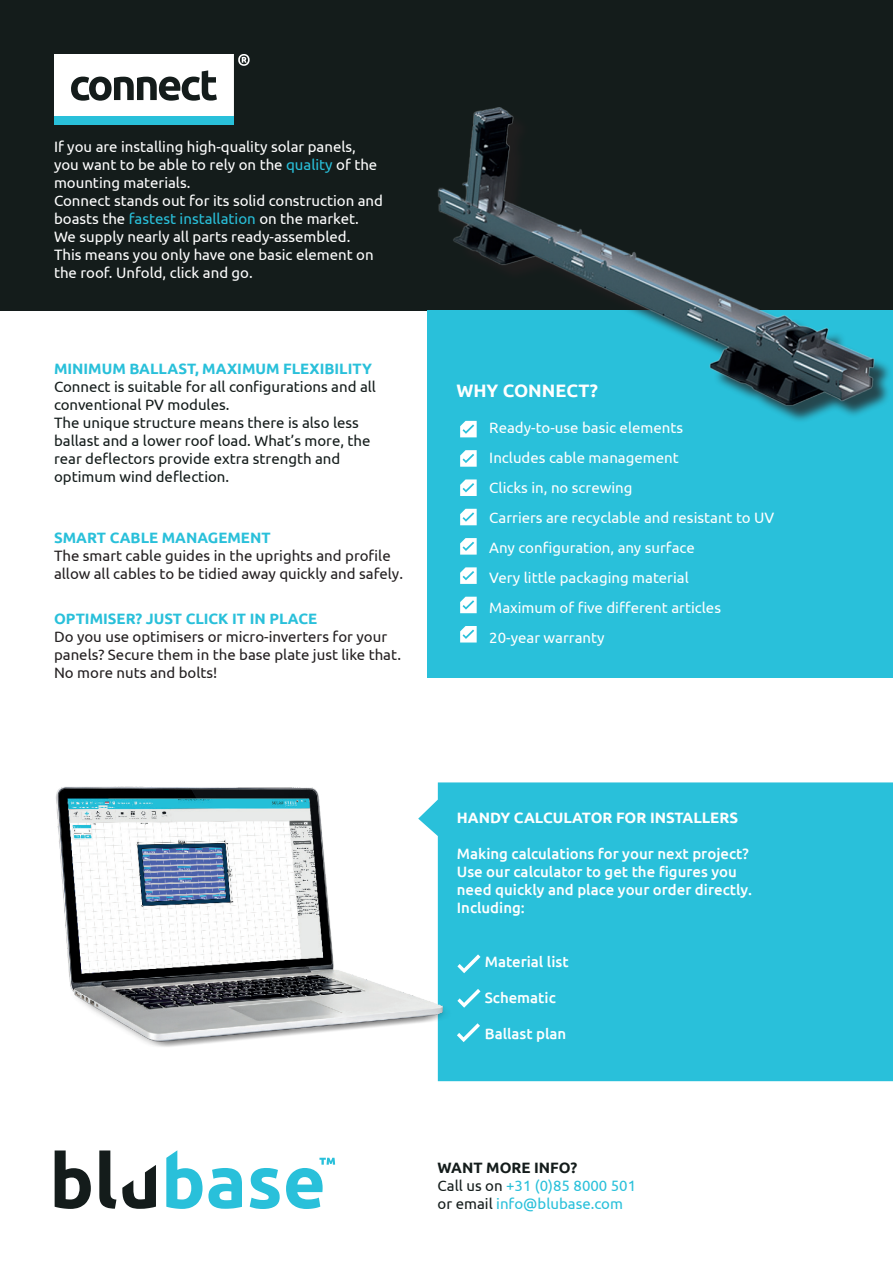
<style>
.page{position:relative;width:893px;height:1263px;background:#fff}
.page>*{position:absolute;margin:0;border:0;box-sizing:border-box;transform-origin:0 0}
.t1{font:700 18px "Ubuntu";color:#fff}
.t2{font:15px/30px "Ubuntu";color:#fff}
.t3{font:15px/18px "Ubuntu";color:#141c1b}
.t4{font:15px/18px "Ubuntu";color:#231f20}
.t5{font:500 15px/18px "Ubuntu";color:#fff}
.t6{font:700 15px "Ubuntu";color:#29c0da}
.t7{font:15px/18px "Ubuntu";color:#29c0da}
.t8{font:700 15px "Ubuntu";color:#fff}
.s1{color:#29c0da}
.s2{font-weight:700;color:#141c1b}
.s3{color:#141c1b}
</style>
<div class="page">
<div style="left:0;top:0;width:893px;height:310px;background:#141c1b"></div>
<div style="left:428px;top:310px;width:465px;height:368px;background:#29c0da"></div>
<div style="left:437px;top:782px;width:456px;height:299px;background:#29c0da"></div>
<svg style="left:55px;top:1150px;width:36px;height:59px"></svg>
<svg style="left:99px;top:1150px;width:17px;height:59px"></svg>
<svg style="left:250px;top:1168px;width:30px;height:41px"></svg>
<svg style="left:122px;top:1165px;width:34px;height:44px"></svg>
<svg style="left:166px;top:1150px;width:76px;height:59px"></svg>
<svg style="left:286px;top:1158px;width:49px;height:51px"></svg>
<img style="left:56px;top:782px;width:396px;height:278px">
<svg style="left:457px;top:954px;width:23px;height:19px"></svg>
<svg style="left:457px;top:989px;width:23px;height:19px"></svg>
<svg style="left:457px;top:1023px;width:23px;height:19px"></svg>
<svg style="left:54px;top:54px;width:196px;height:63px"></svg>
<div style="left:54px;top:117px;width:180px;height:8px;background:#29c0da"></div>
<div style="left:442px;top:110px;width:450px;height:314px;background:#231f20;opacity:.75"></div>
<img style="left:438px;top:107px;width:437px;height:298px">
<svg style="left:460px;top:421px;width:17px;height:16px"></svg>
<svg style="left:460px;top:450px;width:17px;height:17px"></svg>
<svg style="left:460px;top:479px;width:17px;height:17px"></svg>
<svg style="left:460px;top:509px;width:17px;height:16px"></svg>
<svg style="left:460px;top:538px;width:17px;height:17px"></svg>
<svg style="left:460px;top:597px;width:17px;height:16px"></svg>
<svg style="left:460px;top:567px;width:17px;height:17px"></svg>
<svg style="left:460px;top:626px;width:17px;height:16px"></svg>
<p class="t2" style="left:54px;top:137px;width:331px;line-height:18px">If you are installing high-quality solar panels, you want to be able to rely on the <span class="s1">quality</span> of the mounting materials.<br>Connect stands out for its solid construction and boasts the <span class="s1">fastest installation</span> on the market.<br>We supply nearly all parts ready-assembled.<br>This means you only have one basic element on the roof. Unfold, click and go.</p>
<p class="t6" style="left:54px;top:359px;width:320px">MINIMUM BALLAST, MAXIMUM FLEXIBILITY</p>
<p class="t3" style="left:54px;top:377px;width:324px">Connect is suitable for all configurations and all conventional PV modules.<br>The unique structure means there is also less ballast and a lower roof load. What’s more, the rear deflectors provide extra strength and optimum wind deflection.</p>
<p class="t1" style="left:456px;top:380px;width:143px">WHY CONNECT?</p>
<p class="t2" style="left:489px;top:412px;width:287px">Ready-to-use basic elements<br>Includes cable management<br>Clicks in, no screwing<br>Carriers are recyclable and resistant to UV<br>Any configuration, any surface<br>Very little packaging material<br>Maximum of five different articles<br>20-year warranty</p>
<p class="t6" style="left:54px;top:529px;width:218px">SMART CABLE MANAGEMENT</p>
<p class="t4" style="left:54px;top:546px;width:351px">The smart cable guides in the uprights and profile allow all cables to be tidied away quickly and safely.</p>
<p class="t6" style="left:54px;top:609px;width:265px">OPTIMISER? JUST CLICK IT IN PLACE</p>
<p class="t4" style="left:54px;top:627px;width:349px">Do you use optimisers or micro-inverters for your panels? Secure them in the base plate just like that.<br>No more nuts and bolts!</p>
<p class="t8" style="left:457px;top:808px;width:283px">HANDY CALCULATOR FOR INSTALLERS</p>
<p class="t5" style="left:457px;top:844px;width:297px">Making calculations for your next project?<br>Use our calculator to get the figures you need quickly and place your order directly.<br>Including:</p>
<p class="t5" style="left:485px;top:952px;width:85px">Material list</p>
<p class="t5" style="left:485px;top:988px;width:72px">Schematic</p>
<p class="t5" style="left:485px;top:1024px;width:83px">Ballast plan</p>
<p class="t7" style="left:438px;top:1158px;width:200px"><span class="s2">WANT MORE INFO?<br></span><span class="s3">Call us on</span> +31 (0)85 8000 501 <span class="s3">or email</span> info@blubase.com</p>
</div>
